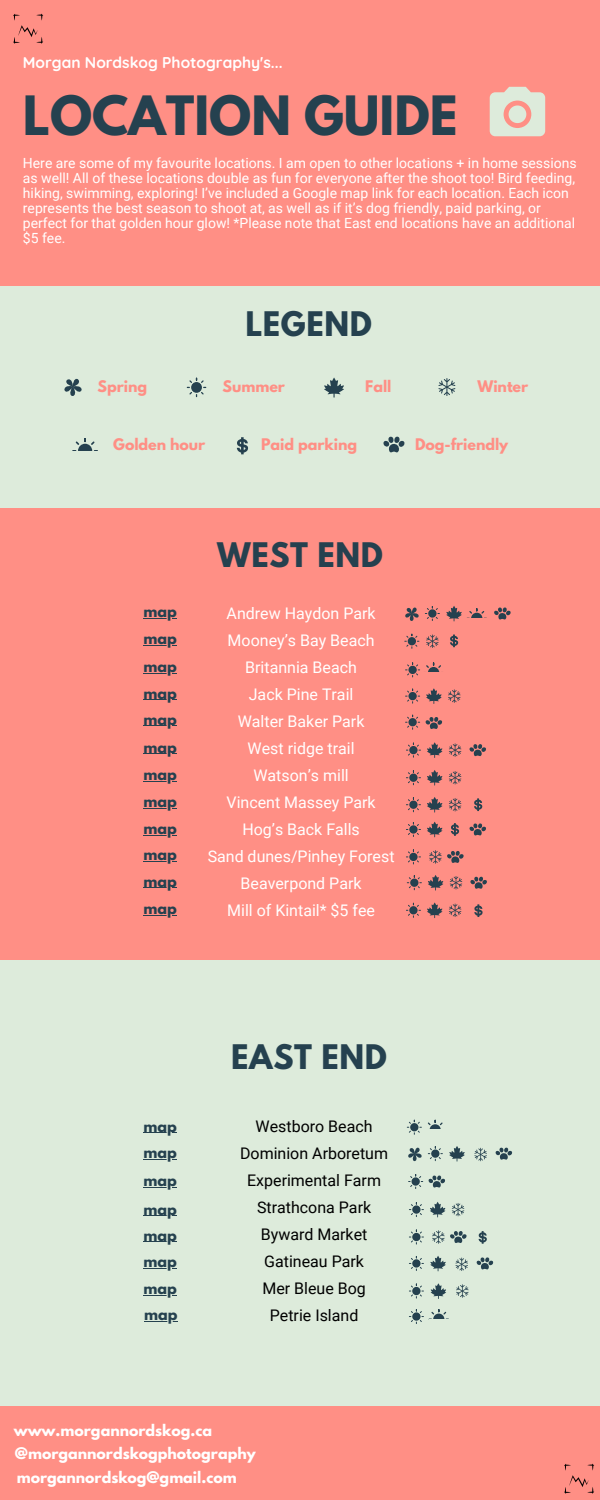
<style>
.page{position:relative;width:600px;height:1500px;background:#ff8f85}
.page>*{position:absolute;margin:0;border:0;box-sizing:border-box;transform-origin:0 0}
.t1{font:700 48px "League Spartan";color:#25414f}
.t2{font:700 30px "League Spartan";letter-spacing:.02em;color:#25414f}
.t3{font:16px "Roboto";color:#fff}
.t4{font:16px "Roboto";color:#000}
.t5{font:700 15.5px "Quicksand";color:#fff}
.t6{font:700 14.2px "League Spartan";color:#fff}
.t7{font:700 14.2px "League Spartan";color:#25414f}
.t8{font:700 14.2px "League Spartan";color:#ff8f85}
.t9{font:14px/15px "Roboto";color:#fff}
</style>
<div class="page">
<div style="left:0;top:286px;width:600px;height:222px;background:#ddebdb"></div>
<div style="left:0;top:960px;width:600px;height:446px;background:#ddebdb"></div>
<svg style="left:490px;top:87px;width:55px;height:49px"></svg>
<svg style="left:187px;top:378px;width:19px;height:19px"></svg>
<svg style="left:324px;top:377px;width:20px;height:21px"></svg>
<svg style="left:438px;top:378px;width:17px;height:18px"></svg>
<svg style="left:72px;top:438px;width:26px;height:13px"></svg>
<svg style="left:237px;top:437px;width:11px;height:17px"></svg>
<svg style="left:383px;top:437px;width:21px;height:15px"></svg>
<svg style="left:64px;top:379px;width:18px;height:17px"></svg>
<img style="left:13px;top:13px;width:30px;height:31px">
<img style="left:564px;top:1464px;width:31px;height:30px">
<svg style="left:405px;top:608px;width:14px;height:13px"></svg>
<svg style="left:425px;top:606px;width:15px;height:15px"></svg>
<svg style="left:446px;top:606px;width:41px;height:16px"></svg>
<svg style="left:494px;top:608px;width:17px;height:12px"></svg>
<svg style="left:404px;top:634px;width:15px;height:15px"></svg>
<svg style="left:426px;top:635px;width:13px;height:13px"></svg>
<svg style="left:450px;top:635px;width:8px;height:12px"></svg>
<svg style="left:405px;top:662px;width:56px;height:42px"></svg>
<svg style="left:405px;top:715px;width:15px;height:15px"></svg>
<svg style="left:426px;top:717px;width:16px;height:12px"></svg>
<svg style="left:406px;top:743px;width:15px;height:15px"></svg>
<svg style="left:427px;top:742px;width:16px;height:16px"></svg>
<svg style="left:449px;top:743px;width:12px;height:14px"></svg>
<svg style="left:470px;top:744px;width:16px;height:12px"></svg>
<svg style="left:406px;top:770px;width:15px;height:15px"></svg>
<svg style="left:427px;top:770px;width:16px;height:16px"></svg>
<svg style="left:449px;top:771px;width:12px;height:13px"></svg>
<svg style="left:406px;top:797px;width:15px;height:15px"></svg>
<svg style="left:427px;top:797px;width:16px;height:16px"></svg>
<svg style="left:449px;top:798px;width:12px;height:13px"></svg>
<svg style="left:474px;top:798px;width:8px;height:13px"></svg>
<svg style="left:406px;top:822px;width:15px;height:15px"></svg>
<svg style="left:427px;top:822px;width:16px;height:15px"></svg>
<svg style="left:451px;top:823px;width:8px;height:13px"></svg>
<svg style="left:470px;top:823px;width:16px;height:12px"></svg>
<svg style="left:406px;top:849px;width:15px;height:15px"></svg>
<svg style="left:429px;top:850px;width:35px;height:14px"></svg>
<svg style="left:407px;top:875px;width:15px;height:15px"></svg>
<svg style="left:428px;top:875px;width:15px;height:16px"></svg>
<svg style="left:450px;top:876px;width:12px;height:13px"></svg>
<svg style="left:470px;top:877px;width:17px;height:12px"></svg>
<svg style="left:406px;top:903px;width:15px;height:15px"></svg>
<svg style="left:427px;top:902px;width:16px;height:16px"></svg>
<svg style="left:449px;top:904px;width:12px;height:13px"></svg>
<svg style="left:474px;top:904px;width:9px;height:13px"></svg>
<svg style="left:407px;top:1120px;width:36px;height:15px"></svg>
<svg style="left:408px;top:1148px;width:14px;height:13px"></svg>
<svg style="left:428px;top:1146px;width:15px;height:15px"></svg>
<svg style="left:449px;top:1146px;width:16px;height:16px"></svg>
<svg style="left:496px;top:1148px;width:16px;height:12px"></svg>
<svg style="left:474px;top:1148px;width:13px;height:13px"></svg>
<svg style="left:408px;top:1174px;width:15px;height:15px"></svg>
<svg style="left:429px;top:1176px;width:16px;height:12px"></svg>
<svg style="left:409px;top:1202px;width:15px;height:15px"></svg>
<svg style="left:430px;top:1202px;width:16px;height:15px"></svg>
<svg style="left:452px;top:1203px;width:12px;height:13px"></svg>
<svg style="left:409px;top:1230px;width:15px;height:15px"></svg>
<svg style="left:432px;top:1230px;width:35px;height:14px"></svg>
<svg style="left:479px;top:1231px;width:8px;height:13px"></svg>
<svg style="left:409px;top:1256px;width:15px;height:15px"></svg>
<svg style="left:430px;top:1256px;width:16px;height:15px"></svg>
<svg style="left:477px;top:1257px;width:16px;height:12px"></svg>
<svg style="left:455px;top:1258px;width:13px;height:13px"></svg>
<svg style="left:409px;top:1284px;width:15px;height:15px"></svg>
<svg style="left:431px;top:1283px;width:15px;height:16px"></svg>
<svg style="left:456px;top:1284px;width:13px;height:14px"></svg>
<svg style="left:409px;top:1309px;width:40px;height:15px"></svg>
<hr style="left:144px;top:1132px;width:33px;height:1px;background:#25414f">
<hr style="left:144px;top:618px;width:33px;height:1px;background:#25414f">
<hr style="left:144px;top:645px;width:33px;height:1px;background:#25414f">
<hr style="left:144px;top:673px;width:33px;height:1px;background:#25414f">
<hr style="left:144px;top:699px;width:33px;height:1px;background:#25414f">
<hr style="left:144px;top:725px;width:33px;height:1px;background:#25414f">
<hr style="left:144px;top:753px;width:33px;height:1px;background:#25414f">
<hr style="left:144px;top:781px;width:33px;height:1px;background:#25414f">
<hr style="left:144px;top:808px;width:33px;height:1px;background:#25414f">
<hr style="left:144px;top:835px;width:33px;height:1px;background:#25414f">
<hr style="left:144px;top:861px;width:33px;height:1px;background:#25414f">
<hr style="left:144px;top:887px;width:33px;height:1px;background:#25414f">
<hr style="left:144px;top:915px;width:33px;height:1px;background:#25414f">
<hr style="left:144px;top:1159px;width:33px;height:1px;background:#25414f">
<hr style="left:144px;top:1187px;width:33px;height:1px;background:#25414f">
<hr style="left:144px;top:1216px;width:33px;height:1px;background:#25414f">
<hr style="left:144px;top:1242px;width:33px;height:1px;background:#25414f">
<hr style="left:144px;top:1268px;width:33px;height:1px;background:#25414f">
<hr style="left:144px;top:1295px;width:33px;height:1px;background:#25414f">
<hr style="left:144px;top:1321px;width:34px;height:1px;background:#25414f">
<p class="t5" style="left:23px;top:53px;width:261px">Morgan Nordskog Photography's...</p>
<p class="t1" style="left:23px;top:92px;width:436px">LOCATION GUIDE</p>
<p class="t9" style="left:23px;top:156px;width:555px">Here are some of my favourite locations. I am open to other locations + in home sessions as well! All of these locations double as fun for everyone after the shoot too! Bird feeding, hiking, swimming, exploring! I’ve included a Google map link for each location. Each icon represents the best season to shoot at, as well as if it’s dog friendly, paid parking, or perfect for that golden hour glow! *Please note that East end locations have an additional $5 fee.</p>
<p class="t2" style="left:245px;top:309px;width:128px">LEGEND</p>
<p class="t8" style="left:97px;top:379px;width:51px">Spring</p>
<p class="t8" style="left:223px;top:379px;width:64px">Summer</p>
<p class="t8" style="left:365px;top:379px;width:28px">Fall</p>
<p class="t8" style="left:477px;top:379px;width:52px">Winter</p>
<p class="t8" style="left:113px;top:437px;width:93px">Golden hour</p>
<p class="t8" style="left:261px;top:437px;width:97px">Paid parking</p>
<p class="t8" style="left:415px;top:437px;width:95px">Dog-friendly</p>
<p class="t7" style="left:144px;top:605px;width:35px">map</p>
<p class="t7" style="left:144px;top:632px;width:35px">map</p>
<p class="t7" style="left:144px;top:659px;width:35px">map</p>
<p class="t7" style="left:144px;top:686px;width:35px">map</p>
<p class="t7" style="left:144px;top:712px;width:35px">map</p>
<p class="t7" style="left:144px;top:740px;width:35px">map</p>
<p class="t7" style="left:144px;top:767px;width:35px">map</p>
<p class="t7" style="left:144px;top:794px;width:35px">map</p>
<p class="t7" style="left:144px;top:821px;width:35px">map</p>
<p class="t7" style="left:144px;top:847px;width:35px">map</p>
<p class="t7" style="left:144px;top:874px;width:35px">map</p>
<p class="t7" style="left:144px;top:901px;width:35px">map</p>
<p class="t2" style="left:217px;top:540px;width:167px">WEST END</p>
<p class="t3" style="left:227px;top:604px;width:151px">Andrew Haydon Park</p>
<p class="t3" style="left:228px;top:631px;width:148px">Mooney’s Bay Beach</p>
<p class="t3" style="left:245px;top:658px;width:113px">Britannia Beach</p>
<p class="t3" style="left:249px;top:685px;width:106px">Jack Pine Trail</p>
<p class="t3" style="left:238px;top:712px;width:128px">Walter Baker Park</p>
<p class="t3" style="left:248px;top:739px;width:108px">West ridge trail</p>
<p class="t3" style="left:253px;top:766px;width:97px">Watson’s mill</p>
<p class="t3" style="left:227px;top:793px;width:151px">Vincent Massey Park</p>
<p class="t3" style="left:242px;top:820px;width:119px">Hog’s Back Falls</p>
<p class="t3" style="left:208px;top:847px;width:188px">Sand dunes/Pinhey Forest</p>
<p class="t3" style="left:241px;top:874px;width:122px">Beaverpond Park</p>
<p class="t3" style="left:227px;top:901px;width:149px">Mill of Kintail* $5 fee</p>
<p class="t7" style="left:144px;top:1119px;width:35px">map</p>
<p class="t7" style="left:144px;top:1146px;width:35px">map</p>
<p class="t7" style="left:144px;top:1173px;width:35px">map</p>
<p class="t7" style="left:144px;top:1202px;width:35px">map</p>
<p class="t7" style="left:144px;top:1228px;width:35px">map</p>
<p class="t7" style="left:144px;top:1254px;width:35px">map</p>
<p class="t7" style="left:144px;top:1282px;width:35px">map</p>
<p class="t7" style="left:144px;top:1308px;width:35px">map</p>
<p class="t2" style="left:231px;top:1042px;width:157px">EAST END</p>
<p class="t4" style="left:256px;top:1117px;width:119px">Westboro Beach</p>
<p class="t4" style="left:240px;top:1144px;width:150px">Dominion Arboretum</p>
<p class="t4" style="left:247px;top:1171px;width:135px">Experimental Farm</p>
<p class="t4" style="left:257px;top:1198px;width:116px">Strathcona Park</p>
<p class="t4" style="left:261px;top:1225px;width:108px">Byward Market</p>
<p class="t4" style="left:264px;top:1252px;width:101px">Gatineau Park</p>
<p class="t4" style="left:262px;top:1279px;width:105px">Mer Bleue Bog</p>
<p class="t4" style="left:270px;top:1306px;width:90px">Petrie Island</p>
<p class="t6" style="left:14px;top:1423px;width:200px">www.morgannordskog.ca</p>
<p class="t6" style="left:15px;top:1447px;width:242px">@morgannordskogphotography</p>
<p class="t6" style="left:17px;top:1470px;width:221px">morgannordskog@gmail.com</p>
</div>
